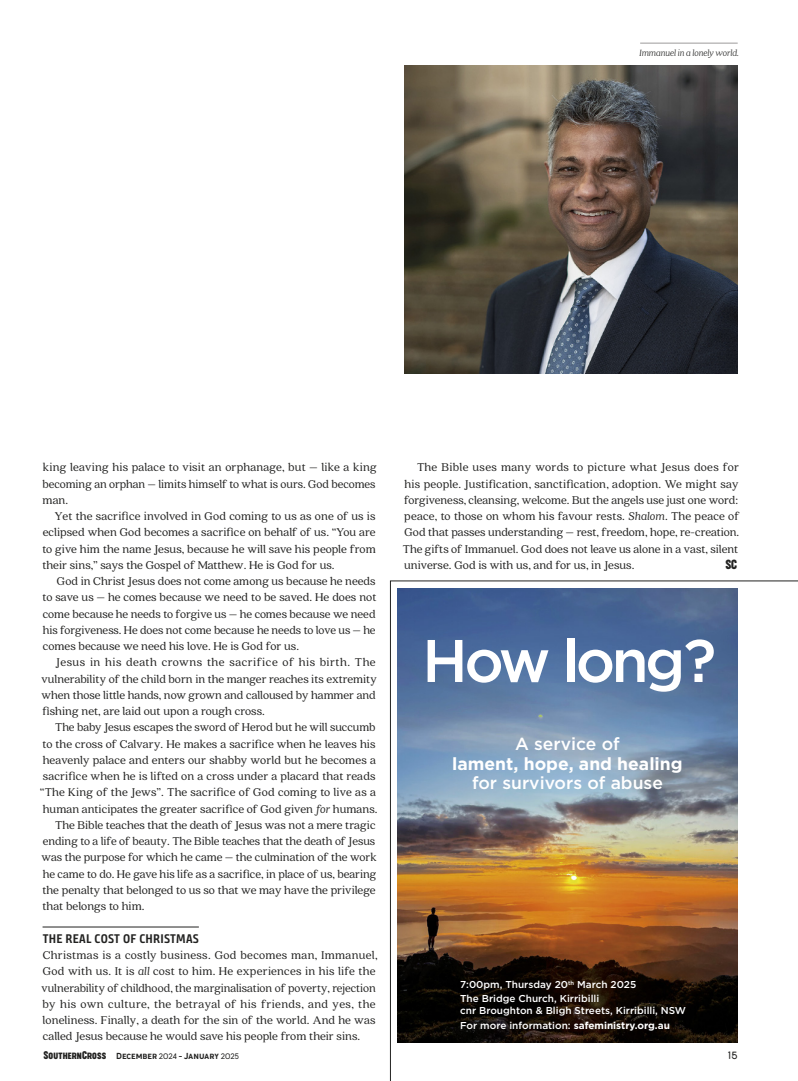
<style>
.page{position:relative;width:798px;height:1081px;background:#fff}
.page>*{position:absolute;margin:0;border:0;box-sizing:border-box;transform-origin:0 0}
.t1{font:500 60px "Gotham";letter-spacing:-.06em;color:#fff}
.t2{font:500 17.5px/19.4px "Gotham";color:#fff;text-align:center}
.F_Body{font:12.5px/16.2px "Quincy CF";color:#222221;text-align:justify}
.F_Body_-no_indent{font:12.5px/16.2px "Quincy CF";letter-spacing:.01em;color:#222221}
.F_Headline_in_copy{font:700 12.5px "Bunday Sans";letter-spacing:.02em;color:#222221}
.F_Body-2{font:12.5px "Cocogoose Compressed";color:#222221}
.t3{font:500 10px/13.8px "Gotham";color:#fff}
.t4{font:italic 300 10px "Quincy CF";color:#222221}
.t5{font:300 10px "Cocogoose";color:#222221}
.t6{font:300 8.25px "Cocogoose Narrow";letter-spacing:-.005em;color:#222221}
.s1{font-style:italic}
.s2{font-weight:700}
.s3{font-family:"Cocogoose Compressed";font-weight:400;font-size:10.5px}
.s4{font-family:"Cocogoose Compressed";font-weight:400;font-size:10px}
.s5{font-size:7.5px}
</style>
<div class="page">
<svg style="left:389px;top:580px;width:408px;height:501px"></svg>
<hr style="left:640px;top:43px;width:97px;height:1px;background:#9c9b9b">
<img style="left:404px;top:65px;width:333px;height:309px">
<hr style="left:43px;top:926px;width:156px;height:1px;background:#222221">
<img style="left:397px;top:588px;width:340px;height:454px">
<p class="t4" style="left:639px;top:47px;width:101px">Immanuel in a lonely world.</p>
<p class="F_Body" style="left:43px;top:459px;width:335px">king leaving his palace to visit an orphanage, but – like a king becoming an orphan – limits himself to what is ours. God becomes man.</p>
<p class="F_Body" style="left:42px;top:508px;width:335px;text-indent:12px">Yet the sacrifice involved in God coming to us as one of us is eclipsed when God becomes a sacrifice on behalf of us. “You are to give him the name Jesus, because he will save his people from their sins,” says the Gospel of Matthew. He is God for us.</p>
<p class="F_Body" style="left:42px;top:573px;width:335px;text-indent:14px">God in Christ Jesus does not come among us because he needs to save us – he comes because we need to be saved. He does not come because he needs to forgive us – he comes because we need his forgiveness. He does not come because he needs to love us – he comes because we need his love. He is God for us.</p>
<p class="F_Body" style="left:41px;top:654px;width:337px;text-indent:14px">Jesus in his death crowns the sacrifice of his birth. The vulnerability of the child born in the manger reaches its extremity when those little hands, now grown and calloused by hammer and fishing net, are laid out upon a rough cross.</p>
<p class="F_Body" style="left:40px;top:719px;width:338px;text-align:left;text-indent:15px">The baby Jesus escapes the sword of Herod but he will succumb to the cross of Calvary. He makes a sacrifice when he leaves his heavenly palace and enters our shabby world but he becomes a sacrifice when he is lifted on a cross under a placard that reads “The King of the Jews”. The sacrifice of God coming to live as a human anticipates the greater sacrifice of God given <span class="s1">for</span> humans.</p>
<p class="F_Body" style="left:41px;top:817px;width:337px;text-align:left;text-indent:14px">The Bible teaches that the death of Jesus was not a mere tragic ending to a life of beauty. The Bible teaches that the death of Jesus was the purpose for which he came – the culmination of the work he came to do. He gave his life as a sacrifice, in place of us, bearing the penalty that belonged to us so that we may have the privilege that belongs to him.</p>
<p class="F_Headline_in_copy" style="left:43px;top:931px;width:158px">THE REAL COST OF CHRISTMAS</p>
<p class="F_Body_-no_indent" style="left:42px;top:947px;width:337px">Christmas is a costly business. God becomes man, Immanuel, God with us. It is <span class="s1">all</span> cost to him. He experiences in his life the vulnerability of childhood, the marginalisation of poverty, rejection by his own culture, the betrayal of his friends, and yes, the loneliness. Finally, a death for the sin of the world. And he was called Jesus because he would save his people from their sins.</p>
<p class="F_Body" style="left:402px;top:459px;width:338px;text-indent:14px">The Bible uses many words to picture what Jesus does for his people. Justification, sanctification, adoption. We might say forgiveness, cleansing, welcome. But the angels use just one word: peace, to those on whom his favour rests. <span class="s1">Shalom</span>. The peace of God that passes understanding – rest, freedom, hope, re-creation.<br>The gifts of Immanuel. God does not leave us alone in a vast, silent universe. God is with us, and for us, in Jesus.</p>
<p class="F_Body-2" style="left:725px;top:556px;width:13px">SC</p>
<p class="t1" style="left:422px;top:621px;width:295px">How long ?</p>
<p class="t2" style="left:452px;top:734px;width:232px">A service of<br><span class="s2">lament, hope, and healing </span>for survivors of abuse</p>
<p class="t3" style="left:460px;top:977px;width:177px">7:00pm, Thursday 20<sup>th</sup> March 2025<br>The Bridge Church, Kirribilli</p>
<p class="t3" style="left:460px;top:1002px;width:227px;line-height:15.5px">cnr Broughton &amp; Bligh Streets, Kirribilli, NSW<br>For more information: <span class="s2">safeministry.org.au</span></p>
<p class="t6" style="left:43px;top:1050px;width:197px"><span class="s3">S</span><span class="s4">OUTHERN</span><span class="s3">C</span><span class="s4">ROSS</span> December <span class="s5">2024</span> - January <span class="s5">2025</span></p>
<p class="t5" style="left:728px;top:1048px;width:11px">15</p>
</div>
